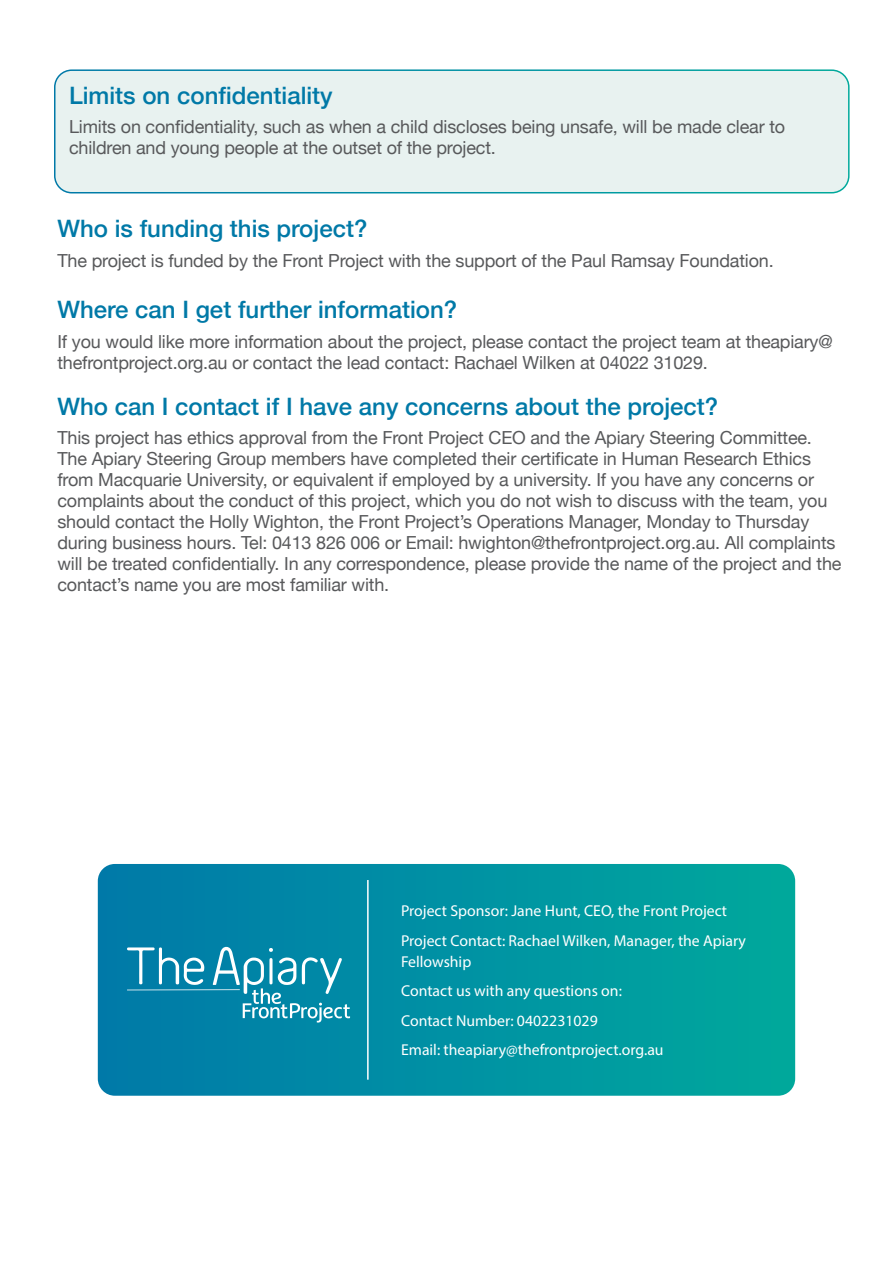
<style>
.page{position:relative;width:893px;height:1263px;background:#fff}
.page>*{position:absolute;margin:0;border:0;box-sizing:border-box;transform-origin:0 0}
.t1{font:500 24px "Helvetica Neue";color:#0079a7}
.t2{font:18px/21px "Helvetica Neue";letter-spacing:-.01em;color:#58595b}
.t3{font:15.75px/29.5px "Myriad Pro";color:#fff}
</style>
<div class="page">
<div style="left:55px;top:70px;width:794px;height:123px;background:#e8f2f0;border-radius:17px"></div>
<div style="left:54px;top:69px;width:796px;height:124px;border:2px solid #fff;border-radius:17px"></div>
<svg style="left:98px;top:864px;width:697px;height:232px;background:#0092a2"></svg>
<hr style="left:367px;top:880px;width:2px;height:200px;background:#fff">
<hr style="left:127px;top:989px;width:113px;height:1px;background:#fff">
<svg style="left:127px;top:947px;width:77px;height:38px"></svg>
<svg style="left:213px;top:946px;width:137px;height:76px;background:#2f9cb6"></svg>
<h1 class="t1" style="left:69px;top:76px;width:265px">Limits on confidentiality</h1>
<p class="t2" style="left:69px;top:117px;width:718px">Limits on confidentiality, such as when a child discloses being unsafe, will be made clear to children and young people at the outset of the project.</p>
<h1 class="t1" style="left:57px;top:210px;width:311px">Who is funding this project?</h1>
<p class="t2" style="left:57px;top:251px;width:718px">The project is funded by the Front Project with the support of the Paul Ramsay Foundation.</p>
<h1 class="t1" style="left:57px;top:290px;width:401px">Where can I get further information?</h1>
<p class="t2" style="left:57px;top:332px;width:777px">If you would like more information about the project, please contact the project team at theapiary@ thefrontproject.org.au or contact the lead contact: Rachael Wilken at 04022 31029.</p>
<h1 class="t1" style="left:57px;top:387px;width:662px">Who can I contact if I have any concerns about the project?</h1>
<p class="t2" style="left:57px;top:428px;width:786px">This project has ethics approval from the Front Project CEO and the Apiary Steering Committee.<br>The Apiary Steering Group members have completed their certificate in Human Research Ethics from Macquarie University, or equivalent if employed by a university. If you have any concerns or complaints about the conduct of this project, which you do not wish to discuss with the team, you should contact the Holly Wighton, the Front Project’s Operations Manager, Monday to Thursday during business hours. Tel: 0413 826 006 or Email: hwighton@thefrontproject.org.au. All complaints will be treated confidentially. In any correspondence, please provide the name of the project and the contact’s name you are most familiar with.</p>
<p class="t3" style="left:401px;top:896px;width:346px">Project Sponsor: Jane Hunt, CEO, the Front Project<br>Project Contact: Rachael Wilken, Manager, the Apiary</p>
<p class="t3" style="left:401px;top:946px;width:264px">Fellowship<br>Contact us with any questions on:<br>Contact Number: 0402231029<br>Email: theapiary@thefrontproject.org.au</p>
</div>
